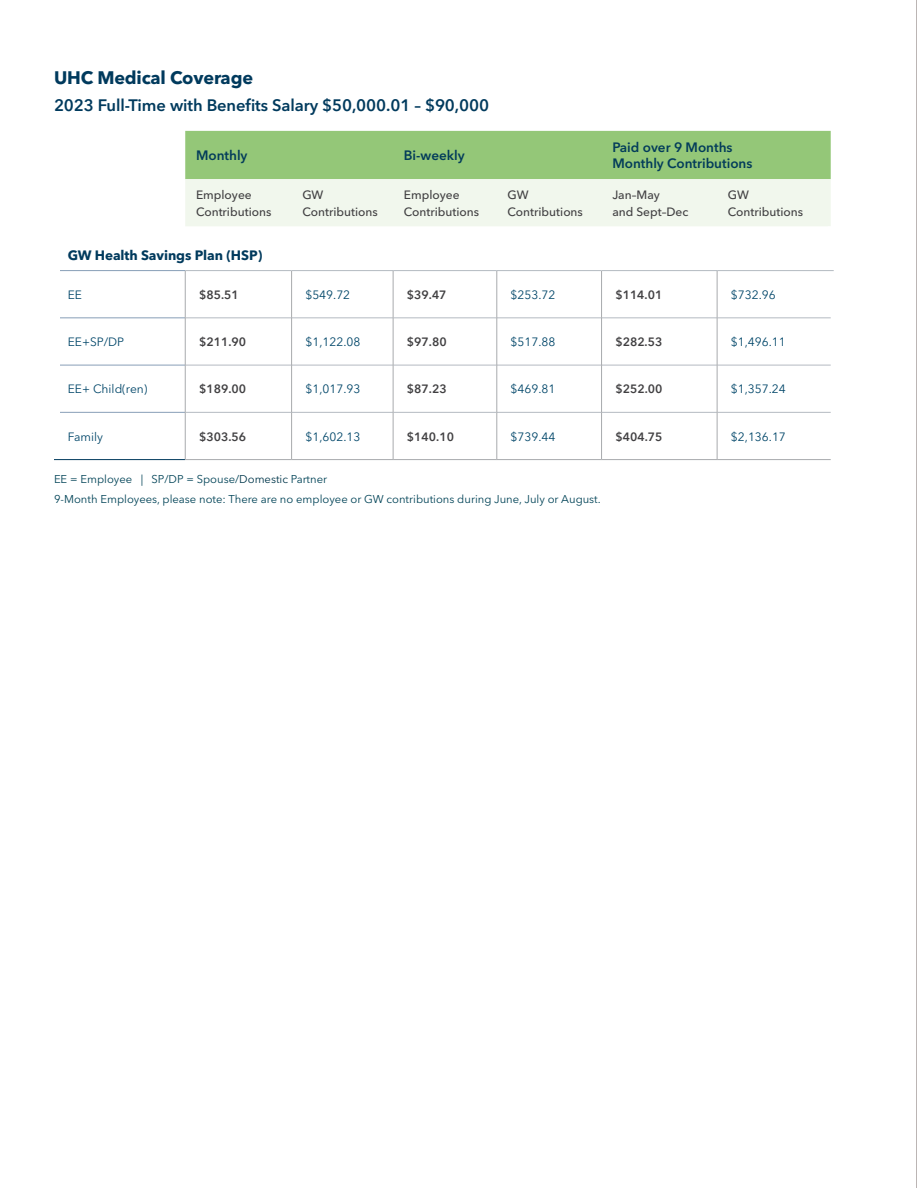
<style>
.page{position:relative;width:918px;height:1188px;background:#fff}
.page>*{position:absolute;margin:0;border:0;box-sizing:border-box;transform-origin:0 0}
.t1{font:700 18px "Avenir Next LT Pro";letter-spacing:-.01em;color:#003a5d}
.t2{font:600 16.5px "Avenir Next LT Pro";letter-spacing:-.005em;color:#003a5d}
.t3{font:600 13.5px/16.5px "Avenir Next LT Pro";color:#033c5a}
.t4{font:700 13.5px "Avenir Next LT Pro";letter-spacing:-.005em;color:#003a5d}
.t5{font:12px "Avenir Next LT Pro";color:#004669}
.t6{font:500 12px/16.5px "Avenir Next LT Pro";color:#414042}
.t7{font:600 12px "Avenir Next LT Pro";color:#414042}
.t8{font:11.25px/19.8px "Avenir Next LT Pro";color:#004357}
.s1{color:#00374b}
</style>
<div class="page">
<hr style="left:916px;top:0;width:1px;height:1188px;background:#bbb5b4">
<svg style="left:185px;top:131px;width:646px;height:95px"></svg>
<hr style="left:60px;top:270px;width:125px;height:1px;background:#889fb7">
<hr style="left:60px;top:317px;width:125px;height:1px;background:#889fb7">
<hr style="left:60px;top:365px;width:125px;height:1px;background:#889fb7">
<hr style="left:60px;top:412px;width:125px;height:1px;background:#889fb7">
<hr style="left:54px;top:459px;width:131px;height:1px;background:#003a5d">
<hr style="left:185px;top:270px;width:107px;height:1px;background:#b4bac1">
<hr style="left:292px;top:270px;width:101px;height:1px;background:#b4bac1">
<hr style="left:393px;top:270px;width:104px;height:1px;background:#b4bac1">
<hr style="left:497px;top:270px;width:105px;height:1px;background:#b4bac1">
<hr style="left:602px;top:270px;width:115px;height:1px;background:#b4bac1">
<hr style="left:717px;top:270px;width:117px;height:1px;background:#b4bac1">
<hr style="left:185px;top:317px;width:106px;height:1px;background:#b4bac1">
<hr style="left:292px;top:317px;width:101px;height:1px;background:#b4bac1">
<hr style="left:393px;top:317px;width:104px;height:1px;background:#b4bac1">
<hr style="left:497px;top:317px;width:104px;height:1px;background:#b4bac1">
<hr style="left:602px;top:317px;width:115px;height:1px;background:#b4bac1">
<hr style="left:717px;top:317px;width:114px;height:1px;background:#b4bac1">
<hr style="left:185px;top:365px;width:106px;height:1px;background:#b4bac1">
<hr style="left:292px;top:365px;width:101px;height:1px;background:#b4bac1">
<hr style="left:393px;top:365px;width:104px;height:1px;background:#b4bac1">
<hr style="left:497px;top:365px;width:104px;height:1px;background:#b4bac1">
<hr style="left:602px;top:365px;width:115px;height:1px;background:#b4bac1">
<hr style="left:717px;top:365px;width:114px;height:1px;background:#b4bac1">
<hr style="left:185px;top:412px;width:106px;height:1px;background:#b4bac1">
<hr style="left:292px;top:412px;width:101px;height:1px;background:#b4bac1">
<hr style="left:393px;top:412px;width:104px;height:1px;background:#b4bac1">
<hr style="left:497px;top:412px;width:104px;height:1px;background:#b4bac1">
<hr style="left:602px;top:412px;width:115px;height:1px;background:#b4bac1">
<hr style="left:717px;top:412px;width:114px;height:1px;background:#b4bac1">
<hr style="left:185px;top:271px;width:1px;height:47px;background:#a8aaad">
<hr style="left:291px;top:271px;width:1px;height:47px;background:#a8aaad">
<hr style="left:393px;top:271px;width:1px;height:47px;background:#a8aaad">
<hr style="left:497px;top:271px;width:1px;height:47px;background:#a8aaad">
<hr style="left:601px;top:271px;width:1px;height:47px;background:#a8aaad">
<hr style="left:717px;top:271px;width:1px;height:47px;background:#a8aaad">
<hr style="left:185px;top:318px;width:1px;height:47px;background:#a8aaad">
<hr style="left:291px;top:318px;width:1px;height:47px;background:#a8aaad">
<hr style="left:393px;top:318px;width:1px;height:47px;background:#a8aaad">
<hr style="left:497px;top:318px;width:1px;height:47px;background:#a8aaad">
<hr style="left:601px;top:318px;width:1px;height:47px;background:#a8aaad">
<hr style="left:717px;top:318px;width:1px;height:47px;background:#a8aaad">
<hr style="left:185px;top:365px;width:1px;height:47px;background:#a8aaad">
<hr style="left:291px;top:365px;width:1px;height:47px;background:#a8aaad">
<hr style="left:393px;top:365px;width:1px;height:47px;background:#a8aaad">
<hr style="left:497px;top:365px;width:1px;height:47px;background:#a8aaad">
<hr style="left:601px;top:365px;width:1px;height:47px;background:#a8aaad">
<hr style="left:717px;top:365px;width:1px;height:47px;background:#a8aaad">
<hr style="left:185px;top:412px;width:1px;height:47px;background:#a8aaad">
<hr style="left:291px;top:412px;width:1px;height:47px;background:#a8aaad">
<hr style="left:393px;top:412px;width:1px;height:47px;background:#a8aaad">
<hr style="left:497px;top:412px;width:1px;height:47px;background:#a8aaad">
<hr style="left:601px;top:412px;width:1px;height:47px;background:#a8aaad">
<hr style="left:717px;top:412px;width:1px;height:47px;background:#a8aaad">
<hr style="left:185px;top:459px;width:107px;height:1px;background:#a8aaad">
<hr style="left:292px;top:459px;width:101px;height:1px;background:#a8aaad">
<hr style="left:393px;top:459px;width:104px;height:1px;background:#a8aaad">
<hr style="left:497px;top:459px;width:105px;height:1px;background:#a8aaad">
<hr style="left:602px;top:459px;width:115px;height:1px;background:#a8aaad">
<hr style="left:717px;top:459px;width:114px;height:1px;background:#a8aaad">
<h1 class="t1" style="left:54px;top:66px;width:201px">UHC Medical Coverage</h1>
<h2 class="t2" style="left:54px;top:96px;width:437px">2023 Full-Time with Benefits Salary $50,000.01 – $90,000</h2>
<p class="t3" style="left:196px;top:147px;width:53px">Monthly</p>
<p class="t3" style="left:404px;top:147px;width:62px">Bi-weekly</p>
<p class="t3" style="left:612px;top:139px;width:142px">Paid over 9 Months<br>Monthly Contributions</p>
<p class="t6" style="left:196px;top:187px;width:77px">Employee<br>Contributions</p>
<p class="t6" style="left:302px;top:187px;width:77px">GW<br>Contributions</p>
<p class="t6" style="left:404px;top:187px;width:77px">Employee<br>Contributions</p>
<p class="t6" style="left:508px;top:187px;width:77px">GW<br>Contributions</p>
<p class="t6" style="left:612px;top:187px;width:78px">Jan–May<br>and Sept–Dec</p>
<p class="t6" style="left:728px;top:187px;width:77px">GW<br>Contributions</p>
<p class="t4" style="left:68px;top:247px;width:196px">GW Health Savings Plan (HSP)</p>
<p class="t5" style="left:68px;top:287px;width:16px">EE</p>
<p class="t7" style="left:199px;top:287px;width:41px">$85.51</p>
<p class="t5" style="left:305px;top:287px;width:46px">$549.72</p>
<p class="t7" style="left:407px;top:287px;width:41px">$39.47</p>
<p class="t5" style="left:511px;top:287px;width:46px">$253.72</p>
<p class="t7" style="left:615px;top:287px;width:49px">$114.01</p>
<p class="t5" style="left:731px;top:287px;width:46px">$732.96</p>
<p class="t5" style="left:68px;top:335px;width:58px">EE+SP/DP</p>
<p class="t7" style="left:199px;top:335px;width:49px">$211.90</p>
<p class="t5" style="left:305px;top:335px;width:56px">$1,122.08</p>
<p class="t7" style="left:407px;top:335px;width:41px">$97.80</p>
<p class="t5" style="left:511px;top:335px;width:46px">$517.88</p>
<p class="t7" style="left:615px;top:335px;width:49px">$282.53</p>
<p class="t5" style="left:731px;top:335px;width:56px">$1,496.11</p>
<p class="t5" style="left:68px;top:382px;width:81px">EE+ Child(ren)</p>
<p class="t7" style="left:199px;top:382px;width:49px">$189.00</p>
<p class="t5" style="left:305px;top:382px;width:56px">$1,017.93</p>
<p class="t7" style="left:407px;top:382px;width:41px">$87.23</p>
<p class="t5" style="left:511px;top:382px;width:46px">$469.81</p>
<p class="t7" style="left:615px;top:382px;width:49px">$252.00</p>
<p class="t5" style="left:731px;top:382px;width:56px">$1,357.24</p>
<p class="t5" style="left:68px;top:429px;width:37px">Family</p>
<p class="t7" style="left:199px;top:429px;width:49px">$303.56</p>
<p class="t5" style="left:305px;top:429px;width:56px">$1,602.13</p>
<p class="t7" style="left:407px;top:429px;width:49px">$140.10</p>
<p class="t5" style="left:511px;top:429px;width:46px">$739.44</p>
<p class="t7" style="left:615px;top:429px;width:49px">$404.75</p>
<p class="t5" style="left:731px;top:429px;width:56px">$2,136.17</p>
<p class="t8" style="left:54px;top:469px;width:548px">EE = Employee | SP/DP = Spouse/<span class="s1">Domestic</span> Partner<br>9-Month Employees, please note: There are no employee or GW contributions during June, July or August.</p>
</div>
